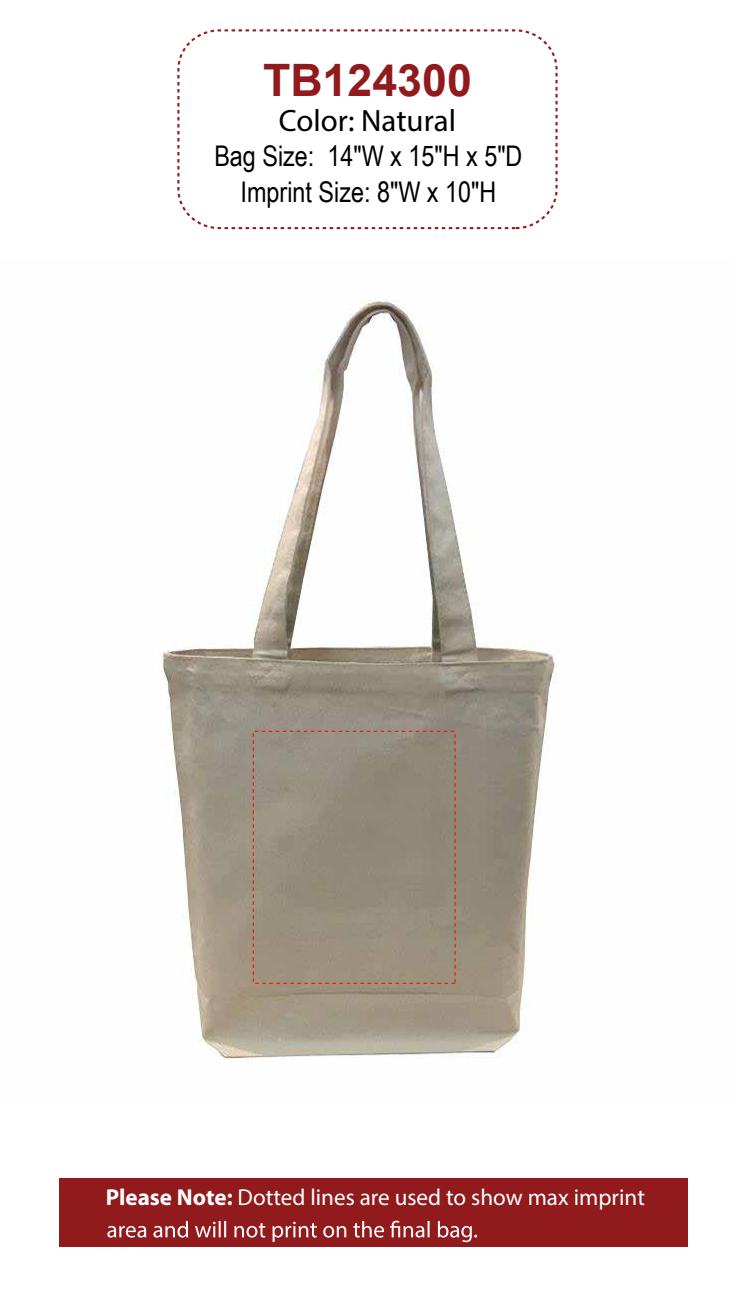
<style>
.page{position:relative;width:733px;height:1303px;background:#fff}
.page>*{position:absolute;margin:0;border:0;box-sizing:border-box;transform-origin:0 0}
.t1{font:700 44.7px "Arial";color:#911a1d}
.t2{font:30.9px "Myriad Pro";color:#000}
.t3{font:28.49px "Arial Narrow";color:#000}
.t4{font:23.1px "Myriad Pro";color:#fff}
.s1{font-weight:700}
</style>
<div class="page">
<div style="left:177px;top:29px;width:380px;height:200px;border:2px dashed #951b1e;border-radius:40px"></div>
<div style="left:60px;top:1178px;width:627px;height:69px;background:#901a1c"></div>
<svg style="left:107px;top:1221px;width:370px;height:21px"></svg>
<img style="left:158px;top:299px;width:400px;height:760px">
<div style="left:253px;top:731px;width:202px;height:253px;border:1px dashed #f90606"></div>
<h1 class="t1" style="left:263px;top:48px;width:210px">TB124300</h1>
<h2 class="t2" style="left:279px;top:102px;width:178px">Color: Natural</h2>
<p class="t3" style="left:214px;top:136px;width:309px">Bag Size: 14"W x 15"H x 5"D</p>
<p class="t3" style="left:240px;top:171px;width:257px">Imprint Size: 8"W x 10"H</p>
<p class="t4" style="left:106px;top:1183px;width:540px"><span class="s1">Please Note:</span> Dotted lines are used to show max imprint</p>
</div>
